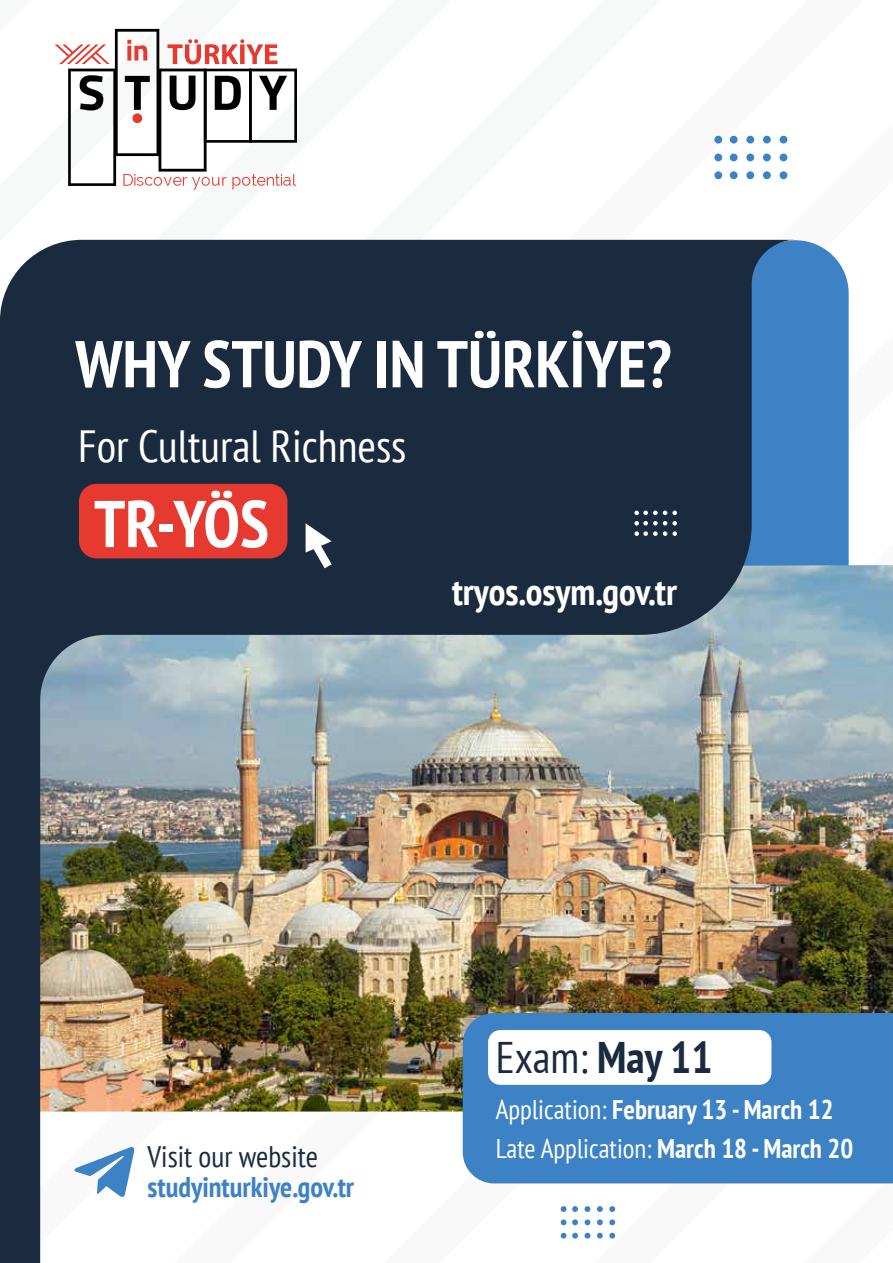
<style>
.page{position:relative;width:893px;height:1263px;background:#fff}
.page>*{position:absolute;margin:0;border:0;box-sizing:border-box;transform-origin:0 0}
.t1{font:700 condensed 66px "PT Sans";color:#fff}
.t2{font:condensed 45px "PT Sans";color:#fff}
.t3{font:condensed 44.25px "PT Sans";color:#1b2b3f}
.t4{font:700 condensed 37.5px "PT Sans";color:#fff}
.t5{font:condensed 29.7px "PT Sans";color:#1b2b3f}
.t6{font:700 condensed 28.5px "PT Sans";color:#3c82c4}
.t7{font:700 condensed 27px/38.5px "PT Sans";color:#fff}
.s1{font-weight:700}
.s2{font-weight:400}
</style>
<div class="page">
<div style="left:796px;top:240px;width:53px;height:325px;background:#3c82c4"></div>
<img style="left:796px;top:565px;width:97px;height:448px">
<img style="left:0;top:240px;width:796px;height:1023px">
<div style="left:730px;top:136px;width:8px;height:8px;background:#3c82c4;border-radius:50%"></div>
<div style="left:730px;top:154px;width:8px;height:7px;background:#3c82c4;border-radius:50%"></div>
<div style="left:730px;top:171px;width:8px;height:8px;background:#3c82c4;border-radius:50%"></div>
<div style="left:714px;top:136px;width:8px;height:8px;background:#3c82c4;border-radius:50%"></div>
<div style="left:714px;top:154px;width:8px;height:7px;background:#3c82c4;border-radius:50%"></div>
<div style="left:714px;top:171px;width:8px;height:8px;background:#3c82c4;border-radius:50%"></div>
<div style="left:746px;top:136px;width:8px;height:8px;background:#3c82c4;border-radius:50%"></div>
<div style="left:746px;top:154px;width:8px;height:7px;background:#3c82c4;border-radius:50%"></div>
<div style="left:746px;top:171px;width:8px;height:8px;background:#3c82c4;border-radius:50%"></div>
<div style="left:763px;top:136px;width:8px;height:8px;background:#3c82c4;border-radius:50%"></div>
<div style="left:763px;top:154px;width:8px;height:7px;background:#3c82c4;border-radius:50%"></div>
<div style="left:763px;top:171px;width:8px;height:8px;background:#3c82c4;border-radius:50%"></div>
<div style="left:780px;top:136px;width:7px;height:8px;background:#3c82c4;border-radius:50%"></div>
<div style="left:780px;top:154px;width:7px;height:7px;background:#3c82c4;border-radius:50%"></div>
<div style="left:780px;top:171px;width:7px;height:8px;background:#3c82c4;border-radius:50%"></div>
<svg style="left:55px;top:29px;width:242px;height:161px"></svg>
<svg style="left:74px;top:1146px;width:61px;height:51px"></svg>
<div style="left:79px;top:484px;width:208px;height:74px;background:#e6392f;border-radius:18px"></div>
<svg style="left:306px;top:523px;width:26px;height:45px"></svg>
<svg style="left:634px;top:511px;width:43px;height:4px"></svg>
<svg style="left:634px;top:521px;width:43px;height:4px"></svg>
<svg style="left:634px;top:531px;width:43px;height:5px"></svg>
<div style="left:463px;top:1013px;width:430px;height:170px;background:#3c82c4"></div>
<div style="left:488px;top:1030px;width:283px;height:55px;background:#fff;border-radius:12px"></div>
<svg style="left:572px;top:1206px;width:6px;height:6px"></svg>
<svg style="left:572px;top:1219px;width:6px;height:6px"></svg>
<svg style="left:572px;top:1233px;width:6px;height:5px"></svg>
<svg style="left:561px;top:1206px;width:5px;height:6px"></svg>
<svg style="left:561px;top:1219px;width:5px;height:6px"></svg>
<svg style="left:561px;top:1233px;width:5px;height:5px"></svg>
<svg style="left:585px;top:1206px;width:5px;height:6px"></svg>
<svg style="left:585px;top:1219px;width:5px;height:6px"></svg>
<svg style="left:585px;top:1233px;width:5px;height:5px"></svg>
<svg style="left:597px;top:1206px;width:6px;height:6px"></svg>
<svg style="left:597px;top:1219px;width:6px;height:6px"></svg>
<svg style="left:597px;top:1233px;width:6px;height:5px"></svg>
<svg style="left:609px;top:1206px;width:6px;height:6px"></svg>
<svg style="left:609px;top:1219px;width:6px;height:6px"></svg>
<svg style="left:609px;top:1233px;width:6px;height:5px"></svg>
<h1 class="t1" style="left:75px;top:320px;width:598px">WHY STUDY IN TÜRKİYE?</h1>
<h2 class="t2" style="left:78px;top:417px;width:330px">For Cultural Richness</h2>
<h1 class="t1" style="left:94px;top:480px;width:176px">TR-YÖS</h1>
<h3 class="t4" style="left:452px;top:567px;width:226px">tryos.osym.gov.tr</h3>
<p class="t5" style="left:147px;top:1137px;width:172px">Visit our website</p>
<p class="t6" style="left:147px;top:1168px;width:208px">studyinturkiye.gov.tr</p>
<h3 class="t3" style="left:496px;top:1029px;width:218px">Exam: <span class="s1">May 11</span></h3>
<p class="t7" style="left:496px;top:1090px;width:359px"><span class="s2">Application:</span> February 13 - March 12<br><span class="s2">Late Application:</span> March 18 - March 20</p>
</div>
